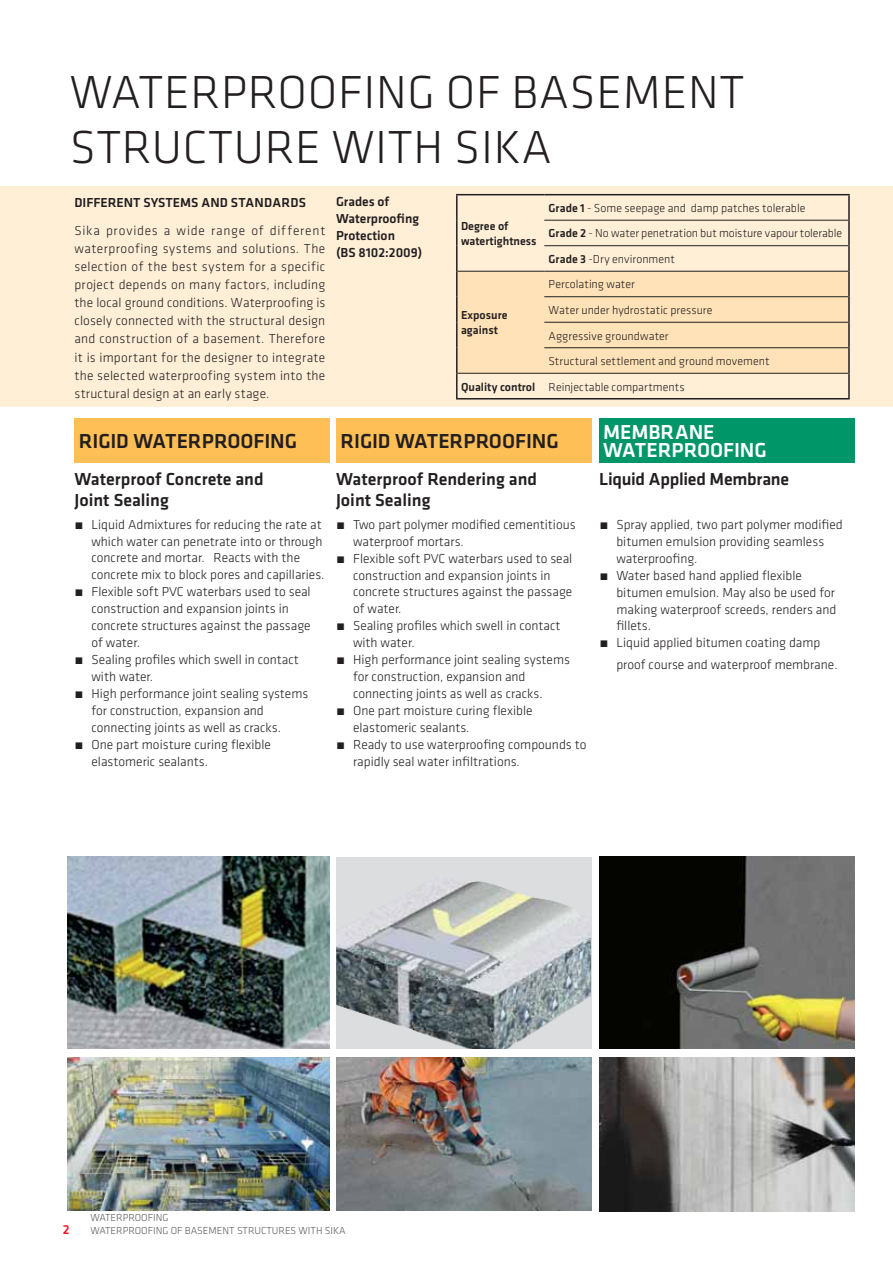
<style>
.page{position:relative;width:893px;height:1263px;background:#fff}
.page>*{position:absolute;margin:0;border:0;box-sizing:border-box;transform-origin:0 0}
.t1{font:300 48px/54.2px "Klavika";letter-spacing:.015em;color:#231f20}
.t2{font:500 21px "Klavika";letter-spacing:-.005em;color:#231f20}
.t3{font:500 21px/18.1px "Klavika";letter-spacing:-.005em;color:#fff}
.t4{font:500 18px/21.1px "Klavika";color:#231f20}
.t5{font:300 13.5px/17px "Klavika";color:#231f20}
.t6{font:500 13.5px/17px "Klavika";color:#231f20}
.t7{font:500 13.5px "Klavika";color:#ed1c24}
.t8{font:300 12px/25.5px "Klavika";color:#231f20}
.t9{font:500 12px/15px "Klavika";color:#231f20}
.t10{font:300 10.5px/12.6px "Klavika";color:#58595b}
.s1{font-weight:500}
</style>
<div class="page">
<div style="left:0;top:186px;width:893px;height:220px;background:#ffefd7"></div>
<div style="left:74px;top:418px;width:256px;height:45px;background:#febf57"></div>
<div style="left:336px;top:418px;width:255px;height:45px;background:#febf57"></div>
<div style="left:599px;top:418px;width:255px;height:45px;background:#009668"></div>
<img style="left:68px;top:1057px;width:262px;height:154px">
<img style="left:336px;top:1057px;width:255px;height:154px">
<img style="left:68px;top:857px;width:261px;height:192px">
<div style="left:336px;top:857px;width:255px;height:196px;background:#dcddde"></div>
<img style="left:336px;top:881px;width:255px;height:168px">
<hr style="left:456px;top:194px;width:88px;height:1px;background:#231f20">
<hr style="left:848px;top:220px;width:2px;height:26px;background:#231f20">
<hr style="left:848px;top:246px;width:2px;height:25px;background:#231f20">
<hr style="left:544px;top:194px;width:306px;height:1px;background:#231f20">
<hr style="left:848px;top:195px;width:2px;height:25px;background:#231f20">
<hr style="left:848px;top:348px;width:2px;height:25px;background:#231f20">
<hr style="left:848px;top:297px;width:2px;height:25px;background:#231f20">
<hr style="left:848px;top:271px;width:2px;height:26px;background:#231f20">
<hr style="left:848px;top:322px;width:2px;height:26px;background:#231f20">
<svg style="left:456px;top:195px;width:393px;height:203px"></svg>
<hr style="left:848px;top:373px;width:2px;height:25px;background:#231f20">
<hr style="left:456px;top:398px;width:394px;height:2px;background:#231f20">
<img style="left:599px;top:1057px;width:256px;height:154px">
<img style="left:599px;top:856px;width:256px;height:193px">
<div style="left:52px;top:1049px;width:841px;height:8px;background:#fff"></div>
<h1 class="t1" style="left:70px;top:69px;width:676px">WATERPROOFING OF BASEMENT<br>STRUCTURE WITH SIKA</h1>
<p class="t6" style="left:74px;top:195px;width:233px">DIFFERENT SYSTEMS AND STANDARDS</p>
<p class="t5" style="left:74px;top:222px;width:252px;line-height:18.1px;text-align:justify">Sika provides a wide range of different waterproofing systems and solutions. The selection of the best system for a specific project depends on many factors, including the local ground conditions. Waterproofing is closely connected with the structural design and construction of a basement. Therefore it is important for the designer to integrate the selected waterproofing system into the structural design at an early stage.</p>
<p class="t6" style="left:336px;top:194px;width:88px">Grades of<br>Waterproofing<br>Protection<br>(BS 8102:2009)</p>
<p class="t9" style="left:461px;top:219px;width:77px">Degree of watertightness</p>
<p class="t8" style="left:548px;top:196px;width:295px"><span class="s1">Grade 1</span> - Some seepage and damp patches tolerable<br><span class="s1">Grade 2</span> - No water penetration but moisture vapour tolerable<br><span class="s1">Grade 3</span> -Dry environment</p>
<p class="t8" style="left:548px;top:273px;width:88px">Percolating water</p>
<p class="t8" style="left:548px;top:298px;width:165px">Water under hydrostatic pressure</p>
<p class="t8" style="left:548px;top:324px;width:122px">Aggressive groundwater</p>
<p class="t8" style="left:548px;top:349px;width:223px">Structural settlement and ground movement</p>
<p class="t8" style="left:461px;top:375px;width:225px"><span class="s1">Quality control</span> Reinjectable compartments</p>
<p class="t9" style="left:461px;top:309px;width:48px">Exposure against</p>
<h2 class="t2" style="left:79px;top:433px;width:220px">RIGID WATERPROOFING</h2>
<h2 class="t2" style="left:340px;top:433px;width:220px">RIGID WATERPROOFING</h2>
<h2 class="t3" style="left:603px;top:425px;width:165px">MEMBRANE<br>WATERPROOFING</h2>
<h3 class="t4" style="left:74px;top:470px;width:191px">Waterproof Concrete and<br>Joint Sealing</h3>
<h3 class="t4" style="left:336px;top:470px;width:203px">Waterproof Rendering and<br>Joint Sealing</h3>
<h3 class="t4" style="left:599px;top:470px;width:191px">Liquid Applied Membrane</h3>
<p class="t5" style="left:91px;top:516px;width:234px;text-indent:-17px">- Liquid Admixtures for reducing the rate at which water can penetrate into or through concrete and mortar. Reacts with the concrete mix to block pores and capillaries.</p>
<p class="t5" style="left:91px;top:584px;width:221px;text-indent:-17px">- Flexible soft PVC waterbars used to seal construction and expansion joints in concrete structures against the passage of water.</p>
<p class="t5" style="left:91px;top:652px;width:209px;text-indent:-17px">- Sealing profiles which swell in contact with water.</p>
<p class="t5" style="left:91px;top:686px;width:218px;text-indent:-17px">- High performance joint sealing systems for construction, expansion and connecting joints as well as cracks.</p>
<p class="t5" style="left:91px;top:737px;width:181px;text-indent:-17px">- One part moisture curing flexible elastomeric sealants.</p>
<p class="t5" style="left:353px;top:517px;width:224px;text-indent:-17px">- Two part polymer modified cementitious waterproof mortars.</p>
<p class="t5" style="left:353px;top:550px;width:221px;text-indent:-17px">- Flexible soft PVC waterbars used to seal construction and expansion joints in concrete structures against the passage of water.</p>
<p class="t5" style="left:353px;top:618px;width:209px;text-indent:-17px">- Sealing profiles which swell in contact with water.</p>
<p class="t5" style="left:353px;top:652px;width:218px;text-indent:-17px">- High performance joint sealing systems for construction, expansion and connecting joints as well as cracks.</p>
<p class="t5" style="left:353px;top:703px;width:181px;text-indent:-17px">- One part moisture curing flexible elastomeric sealants.</p>
<p class="t5" style="left:353px;top:737px;width:235px;text-indent:-17px">- Ready to use waterproofing compounds to rapidly seal water infiltrations.</p>
<p class="t5" style="left:616px;top:517px;width:228px;text-indent:-17px">- Spray applied, two part polymer modified bitumen emulsion providing seamless waterproofing.</p>
<p class="t5" style="left:616px;top:568px;width:222px;text-indent:-17px">- Water based hand applied flexible bitumen emulsion. May also be used for making waterproof screeds, renders and fillets.</p>
<p class="t5" style="left:616px;top:633px;width:223px;line-height:21.6px;text-indent:-17px">- Liquid applied bitumen coating damp proof course and waterproof membrane.</p>
<p class="t7" style="left:63px;top:1224px;width:8px">2</p>
<p class="t10" style="left:90px;top:1212px;width:257px">WATERPROOFING<br>WATERPROOFING OF BASEMENT STRUCTURES WITH SIKA</p>
</div>
